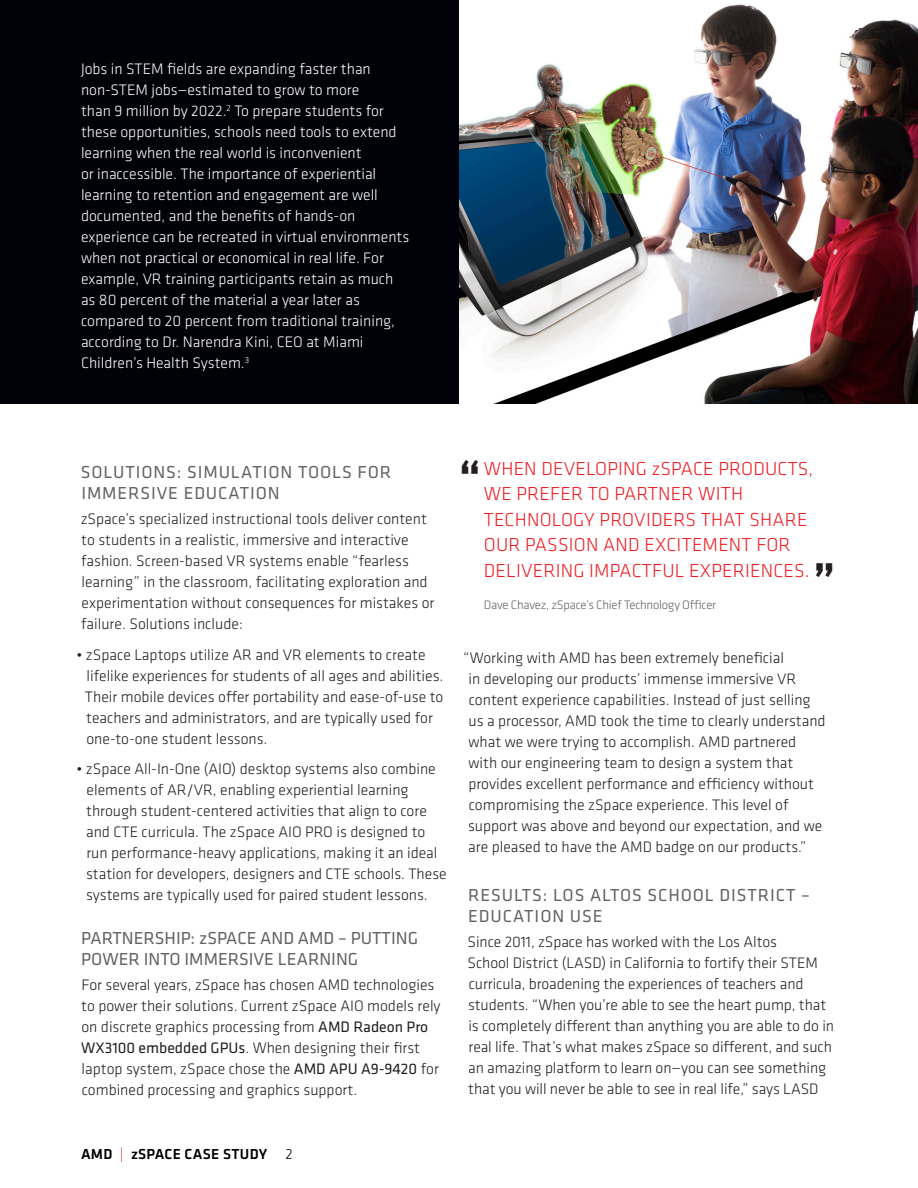
<style>
.page{position:relative;width:918px;height:1188px;background:#fff}
.page>*{position:absolute;margin:0;border:0;box-sizing:border-box;transform-origin:0 0}
.NUMBERS{font:700 43.95px "Klavika";color:#231f20}
.BODY_Subhead{font:300 19.5px/25.5px "Klavika";letter-spacing:.01em;color:#ee1d23}
.subhead_2{font:18px/21.6px "Klavika";letter-spacing:.05em;color:#636366}
.subhead_2-2{font:18px/21.6px "Klavika";color:#636366}
.Body{font:300 15.75px/21px "Klavika";color:#231f20}
.Body-2{font:300 15.75px/21px "Klavika";color:#fff}
.NEW_Body_Bullet_9_14{font:300 15.75px/21px "Klavika";color:#231f20}
.t1{font:500 15px "Klavika";letter-spacing:.02em;color:#000}
.BODY_Subhead-2{font:300 12.75px "Klavika";letter-spacing:-.02em;color:#636366}
.s1{font-weight:400}
.s2{font-weight:300;color:#d1232a}
.s3{font-weight:300}
</style>
<div class="page">
<div style="left:0;top:0;width:459px;height:404px;background:#010209"></div>
<img style="left:459px;top:4px;width:459px;height:400px">
<p class="Body-2" style="left:81px;top:59px;width:330px">Jobs in STEM fields are expanding faster than non-STEM jobs—estimated to grow to more<br>than 9 million by 2022.<sup>2</sup> To prepare students for these opportunities, schools need tools to extend learning when the real world is inconvenient<br>or inaccessible. The importance of experiential learning to retention and engagement are well documented, and the benefits of hands-on experience can be recreated in virtual environments when not practical or economical in real life. For example, VR training participants retain as much as 80 percent of the material a year later as compared to 20 percent from traditional training, according to Dr. Narendra Kini, CEO at Miami Children’s Health System.<sup>3</sup></p>
<p class="subhead_2" style="left:81px;top:460px;width:312px">SOLUTIONS: SIMULATION TOOLS FOR<br>IMMERSIVE EDUCATION</p>
<p class="Body" style="left:81px;top:508px;width:355px">zSpace’s specialized instructional tools deliver content to students in a realistic, immersive and interactive fashion. Screen-based VR systems enable “fearless learning” in the classroom, facilitating exploration and experimentation without consequences for mistakes or failure. Solutions include:</p>
<p class="NEW_Body_Bullet_9_14" style="left:85px;top:645px;width:360px;text-indent:-8px">• zSpace Laptops utilize AR and VR elements to create lifelike experiences for students of all ages and abilities.<br>Their mobile devices offer portability and ease-of-use to teachers and administrators, and are typically used for one-to-one student lessons.</p>
<p class="NEW_Body_Bullet_9_14" style="left:86px;top:758px;width:362px;text-indent:-10px">• zSpace All-In-One (AIO) desktop systems also combine elements of AR/VR, enabling experiential learning through student-centered activities that align to core and CTE curricula. The zSpace AIO PRO is designed to run performance-heavy applications, making it an ideal station for developers, designers and CTE schools. These systems are typically used for paired student lessons.</p>
<p class="subhead_2-2" style="left:81px;top:926px;width:338px">PARTNERSHIP: zSPACE AND AMD – PUTTING<br>POWER INTO IMMERSIVE LEARNING</p>
<p class="Body" style="left:81px;top:974px;width:361px">For several years, zSpace has chosen AMD technologies to power their solutions. Current zSpace AIO models rely on discrete graphics processing from <span class="s1">AMD Radeon Pro WX3100 embedded GPUs</span>. When designing their first laptop system, zSpace chose the <span class="s1">AMD APU A9-9420</span> for combined processing and graphics support.</p>
<p class="NUMBERS" style="left:459px;top:445px;width:23px">“</p>
<p class="BODY_Subhead" style="left:484px;top:455px;width:331px">WHEN DEVELOPING zSPACE PRODUCTS,<br>WE PREFER TO PARTNER WITH<br>TECHNOLOGY PROVIDERS THAT SHARE<br>OUR PASSION AND EXCITEMENT FOR<br>DELIVERING IMPACTFUL EXPERIENCES.</p>
<p class="BODY_Subhead-2" style="left:484px;top:597px;width:234px">Dave Chavez, zSpace’s Chief Technology Officer</p>
<p class="NUMBERS" style="left:835px;top:593px;width:23px;rotate:-180deg">“</p>
<p class="Body" style="left:468px;top:647px;width:359px;text-indent:-5px">“Working with AMD has been extremely beneficial<br>in developing our products’ immense immersive VR content experience capabilities. Instead of just selling us a processor, AMD took the time to clearly understand what we were trying to accomplish. AMD partnered with our engineering team to design a system that provides excellent performance and efficiency without compromising the zSpace experience. This level of support was above and beyond our expectation, and we are pleased to have the AMD badge on our products.”</p>
<p class="subhead_2" style="left:468px;top:883px;width:343px">RESULTS: LOS ALTOS SCHOOL DISTRICT –<br>EDUCATION USE</p>
<p class="Body" style="left:468px;top:931px;width:368px">Since 2011, zSpace has worked with the Los Altos<br>School District (LASD) in California to fortify their STEM curricula, broadening the experiences of teachers and students. “When you’re able to see the heart pump, that is completely different than anything you are able to do in real life. That’s what makes zSpace so different, and such an amazing platform to learn on—you can see something that you will never be able to see in real life,” says LASD</p>
<p class="t1" style="left:81px;top:1144px;width:213px">AMD <span class="s2">|</span> zSPACE CASE STUDY <span class="s3">2</span></p>
</div>
